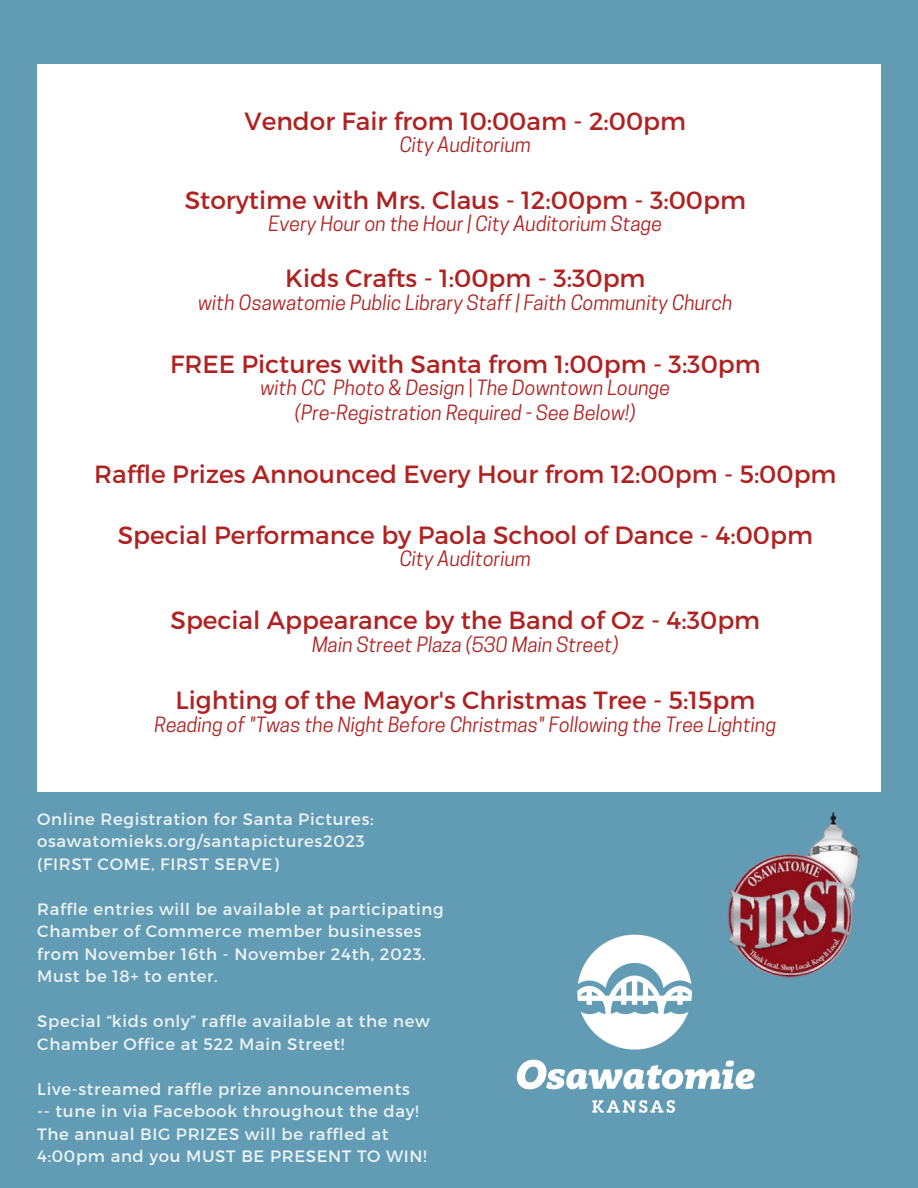
<style>
.page{position:relative;width:918px;height:1188px;background:#629cb4}
.page>*{position:absolute;margin:0;border:0;box-sizing:border-box;transform-origin:0 0}
.t1{font:24.9px "Montserrat";color:#af2221}
.t2{font:italic 19.8px "Cooper Hewitt";color:#af2221}
.t3{font:16.5px/22.5px "Montserrat";letter-spacing:.04em;color:#fff}
.s1{font-style:normal}
</style>
<div class="page">
<div style="left:37px;top:64px;width:844px;height:728px;background:#fff"></div>
<img style="left:727px;top:812px;width:133px;height:166px">
<img style="left:516px;top:928px;width:248px;height:185px">
<p class="t1" style="left:245px;top:105px;width:443px">Vendor Fair from 10:00am - 2:00pm</p>
<p class="t2" style="left:400px;top:138px;width:133px">City Auditorium</p>
<p class="t1" style="left:185px;top:184px;width:563px">Storytime with Mrs. Claus - 12:00pm - 3:00pm</p>
<p class="t2" style="left:269px;top:216px;width:395px">Every Hour on the Hour | City Auditorium Stage</p>
<p class="t1" style="left:285px;top:262px;width:362px">Kids Crafts - 1:00pm - 3:30pm</p>
<p class="t2" style="left:198px;top:295px;width:536px">with Osawatomie Public Library Staff | Faith Community Church</p>
<p class="t1" style="left:170px;top:348px;width:592px">FREE Pictures with Santa from 1:00pm - 3:30pm</p>
<p class="t2" style="left:260px;top:381px;width:411px">with CC Photo &amp; Design <span class="s1">|</span> The Downtown Lounge</p>
<p class="t2" style="left:295px;top:405px;width:342px">(Pre-Registration Required - See Below!)</p>
<p class="t1" style="left:94px;top:458px;width:744px">Raffle Prizes Announced Every Hour from 12:00pm - 5:00pm</p>
<p class="t1" style="left:118px;top:519px;width:697px">Special Performance by Paola School of Dance - 4:00pm</p>
<p class="t2" style="left:400px;top:552px;width:133px">City Auditorium</p>
<p class="t1" style="left:171px;top:604px;width:591px">Special Appearance by the Band of Oz - 4:30pm</p>
<p class="t2" style="left:312px;top:637px;width:308px">Main Street Plaza (530 Main Street)</p>
<p class="t1" style="left:175px;top:684px;width:581px">Lighting of the Mayor's Christmas Tree - 5:15pm</p>
<p class="t2" style="left:154px;top:717px;width:623px">Reading of "Twas the Night Before Christmas" Following the Tree Lighting</p>
<p class="t3" style="left:37px;top:807px;width:338px">Online Registration for Santa Pictures: osawatomieks.org/santapictures2023 (FIRST COME, FIRST SERVE)</p>
<p class="t3" style="left:37px;top:897px;width:408px">Raffle entries will be available at participating Chamber of Commerce member businesses from November 16th - November 24th, 2023.<br>Must be 18+ to enter.</p>
<p class="t3" style="left:37px;top:1009px;width:394px">Special “kids only” raffle available at the new<br>Chamber Office at 522 Main Street!</p>
<p class="t3" style="left:37px;top:1077px;width:391px">Live-streamed raffle prize announcements -- tune in via Facebook throughout the day!<br>The annual BIG PRIZES will be raffled at 4:00pm and you MUST BE PRESENT TO WIN!</p>
</div>
